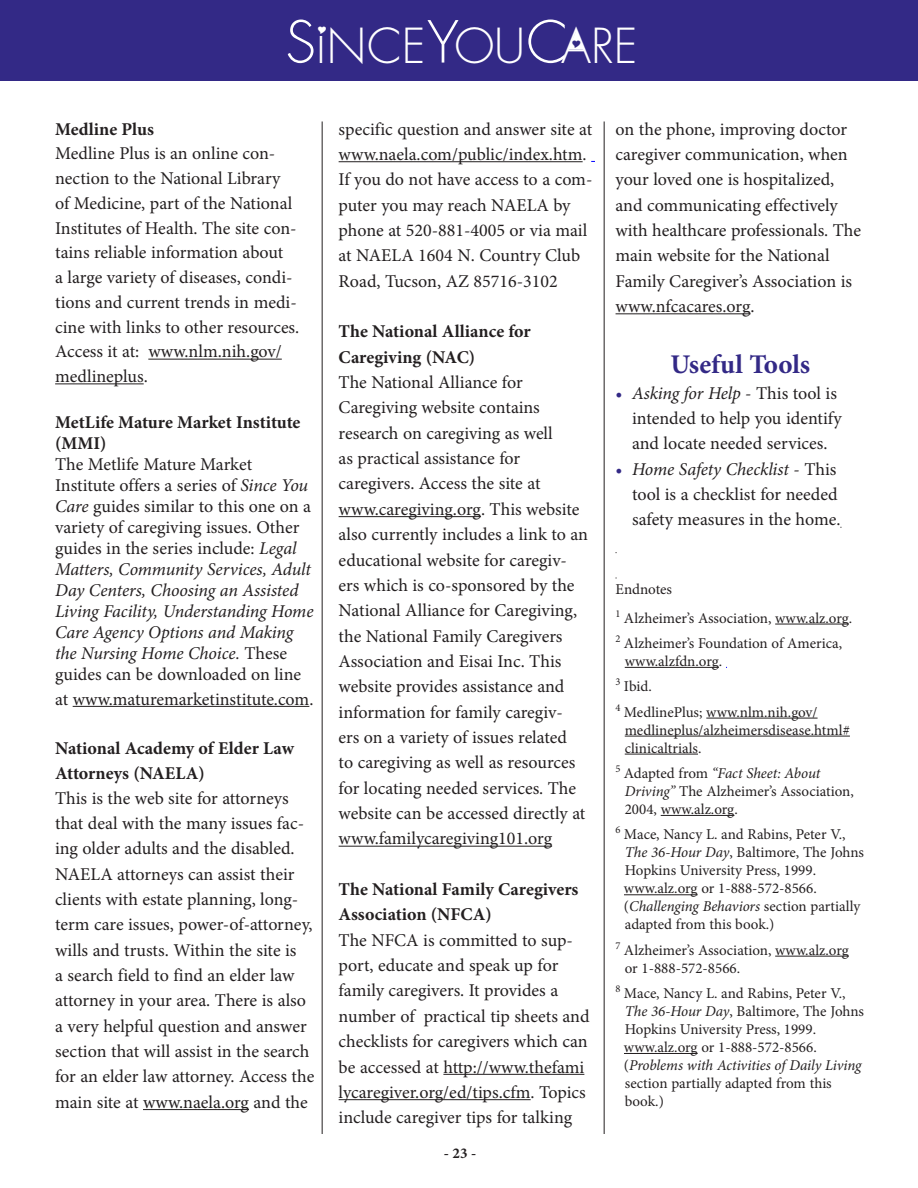
<style>
.page{position:relative;width:918px;height:1188px;background:#fff}
.page>*{position:absolute;margin:0;border:0;box-sizing:border-box;transform-origin:0 0}
.t1{font:300 46.95px "Futura";color:#fff}
.t2{font:700 27px "Minion Pro";color:#332986}
.t3{font:18px/25.3px "Minion Pro";color:#231f20}
.t4{font:700 18px/25.3px "Minion Pro";color:#231f20}
.t5{font:15px/18px "Minion Pro";color:#231f20}
.t6{font:700 15px "Minion Pro";color:#231f20}
.s1{font-size:56.4px}
.s2{font-style:italic}
.s3{color:#332986}
</style>
<div class="page">
<div style="left:0;top:0;width:918px;height:81px;background:#332986"></div>
<hr style="left:148px;top:359px;width:134px;height:1px;background:#231f20">
<hr style="left:55px;top:383px;width:89px;height:1px;background:#231f20">
<hr style="left:73px;top:706px;width:236px;height:1px;background:#231f20">
<hr style="left:143px;top:1109px;width:106px;height:1px;background:#231f20">
<hr style="left:616px;top:313px;width:135px;height:1px;background:#231f20">
<hr style="left:775px;top:624px;width:74px;height:1px;background:#231f20">
<hr style="left:625px;top:667px;width:94px;height:1px;background:#231f20">
<hr style="left:706px;top:718px;width:112px;height:1px;background:#231f20">
<hr style="left:625px;top:736px;width:225px;height:1px;background:#231f20">
<hr style="left:625px;top:754px;width:73px;height:1px;background:#231f20">
<hr style="left:661px;top:815px;width:73px;height:1px;background:#231f20">
<hr style="left:624px;top:894px;width:74px;height:1px;background:#231f20">
<hr style="left:775px;top:956px;width:74px;height:1px;background:#231f20">
<hr style="left:624px;top:1053px;width:74px;height:1px;background:#231f20">
<hr style="left:339px;top:161px;width:244px;height:1px;background:#231f20">
<hr style="left:339px;top:516px;width:142px;height:1px;background:#231f20">
<hr style="left:339px;top:846px;width:213px;height:1px;background:#231f20">
<hr style="left:443px;top:1074px;width:141px;height:1px;background:#231f20">
<hr style="left:339px;top:1099px;width:192px;height:1px;background:#231f20">
<hr style="left:322px;top:122px;width:1px;height:1012px;background:#231f20">
<hr style="left:604px;top:122px;width:1px;height:1012px;background:#231f20">
<svg style="left:568px;top:30px;width:17px;height:19px"></svg>
<h1 class="t1" style="left:285px;top:15px;width:354px"><span class="s1">S</span>INCE<span class="s1">Y</span>OU<span class="s1">C</span>ARE</h1>
<p class="t4" style="left:55px;top:116px;width:100px">Medline Plus</p>
<p class="t3" style="left:55px;top:141px;width:246px;line-height:24.8px">Medline Plus is an online con&shy;nection to the National Library<br>of Medicine, part of the National<br>Institutes of Health. The site con&shy;tains reliable information about<br>a large variety of diseases, condi&shy;tions and current trends in medi&shy;cine with links to other resources.<br>Access it at: www.nlm.nih.gov/ medlineplus.</p>
<p class="t4" style="left:55px;top:411px;width:247px;line-height:21px">MetLife Mature Market Institute (MMI)</p>
<p class="t3" style="left:55px;top:454px;width:260px;line-height:21px">The Metlife Mature Market Institute offers a series of <span class="s2">Since You Care</span> guides similar to this one on a variety of caregiving issues. Other guides in the series include: <span class="s2">Legal Matters, Community Services, Adult Day Centers, Choosing an Assisted Living Facility, Understanding Home Care Agency Options and Making the Nursing Home Choice.</span> These guides can be downloaded on line</p>
<p class="t3" style="left:55px;top:686px;width:260px">at www.maturemarketinstitute.com.</p>
<p class="t4" style="left:55px;top:736px;width:240px;line-height:24.8px">National Academy of Elder Law<br>Attorneys (NAELA)</p>
<p class="t3" style="left:55px;top:785px;width:261px">This is the web site for attorneys that deal with the many issues fac&shy;ing older adults and the disabled.<br>NAELA attorneys can assist their clients with estate planning, long&shy;term care issues, power-of-attorney, wills and trusts. Within the site is<br>a search field to find an elder law attorney in your area. There is also a very helpful question and answer section that will assist in the search for an elder law attorney. Access the main site at www.naela.org and the</p>
<p class="t3" style="left:339px;top:116px;width:255px">specific question and answer site at www.naela.com/public/index.htm.<br>If you do not have access to a com&shy;puter you may reach NAELA by phone at 520-881-4005 or via mail at NAELA 1604 N. Country Club<br>Road, Tucson, AZ 85716-3102</p>
<p class="t4" style="left:339px;top:319px;width:194px">The National Alliance for<br>Caregiving (NAC)</p>
<p class="t3" style="left:339px;top:370px;width:251px">The National Alliance for<br>Caregiving website contains research on caregiving as well<br>as practical assistance for caregivers. Access the site at www.caregiving.org. This website also currently includes a link to an educational website for caregiv&shy;ers which is co-sponsored by the<br>National Alliance for Caregiving, the National Family Caregivers<br>Association and Eisai Inc. This website provides assistance and information for family caregiv&shy;ers on a variety of issues related<br>to caregiving as well as resources for locating needed services. The website can be accessed directly at www.familycaregiving101.org</p>
<p class="t4" style="left:339px;top:876px;width:241px">The National Family Caregivers<br>Association (NFCA)</p>
<p class="t3" style="left:339px;top:927px;width:252px">The NFCA is committed to sup&shy;port, educate and speak up for family caregivers. It provides a number of practical tip sheets and checklists for caregivers which can be accessed at http://www.thefami lycaregiver.org/ed/tips.cfm. Topics include caregiver tips for talking</p>
<p class="t6" style="left:444px;top:1143px;width:34px">- 23 -</p>
<p class="t3" style="left:616px;top:116px;width:247px">on the phone, improving doctor caregiver communication, when your loved one is hospitalized, and communicating effectively with healthcare professionals. The main website for the National<br>Family Caregiver’s Association is www.nfcacares.org.</p>
<h2 class="t2" style="left:670px;top:346px;width:141px">Useful Tools</h2>
<p class="t3" style="left:632px;top:380px;width:211px;text-indent:-16px"><span class="s3">•</span> <span class="s2">Asking for Help</span> - This tool is intended to help you identify and locate needed services.</p>
<p class="t3" style="left:632px;top:456px;width:210px;text-indent:-16px"><span class="s3">•</span> <span class="s2">Home Safety Checklist</span> - This tool is a checklist for needed safety measures in the home.</p>
<p class="t5" style="left:616px;top:575px;width:238px;line-height:28.3px">Endnotes<br><sup>1</sup> Alzheimer’s Association, www.alz.org.</p>
<p class="t5" style="left:625px;top:634px;width:219px;text-indent:-9px"><sup>2</sup> Alzheimer’s Foundation of America, www.alzfdn.org.</p>
<p class="t5" style="left:616px;top:674px;width:204px;line-height:25.3px"><sup>3</sup> Ibid.<br><sup>4</sup> MedlinePlus; www.nlm.nih.gov/</p>
<p class="t5" style="left:625px;top:721px;width:227px">medlineplus/alzheimersdisease.html# clinicaltrials.</p>
<p class="t5" style="left:625px;top:764px;width:231px;text-indent:-9px"><sup>5</sup> Adapted from <span class="s2">“Fact Sheet: About<br>Driving”</span> The Alzheimer’s Association,<br>2004, www.alz.org.</p>
<p class="t5" style="left:624px;top:826px;width:242px;text-indent:-8px"><sup>6</sup> Mace, Nancy L. and Rabins, Peter V., <span class="s2">The 36-Hour Day</span>, Baltimore, The Johns Hopkins University Press, 1999. www.alz.org or 1-888-572-8566. (<span class="s2">Challenging Behaviors</span> section partially adapted from this book.)</p>
<p class="t5" style="left:625px;top:941px;width:226px;text-indent:-9px"><sup>7</sup> Alzheimer’s Association, www.alz.org or 1-888-572-8566.</p>
<p class="t5" style="left:624px;top:984px;width:242px;text-indent:-8px"><sup>8</sup> Mace, Nancy L. and Rabins, Peter V.,<br><span class="s2">The 36-Hour Day</span>, Baltimore, The Johns<br>Hopkins University Press, 1999. www.alz.org or 1-888-572-8566. (<span class="s2">Problems with Activities of Daily Living </span>section partially adapted from this book.)</p>
</div>
